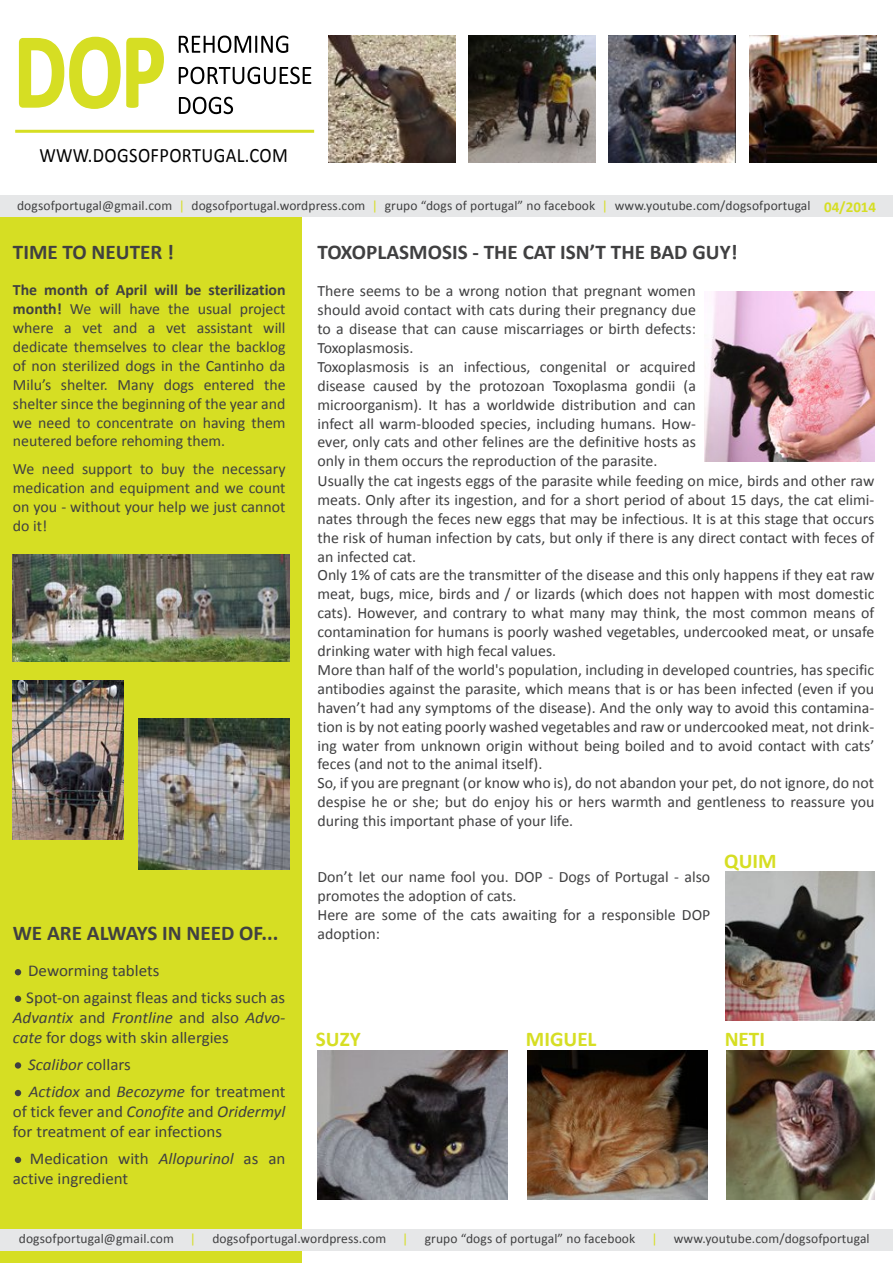
<style>
.page{position:relative;width:893px;height:1263px;background:#fff}
.page>*{position:absolute;margin:0;border:0;box-sizing:border-box;transform-origin:0 0}
.t1{font:700 21px "Calibri";color:#404041}
.t2{font:700 21px "Calibri";color:#d6de23}
.t3{font:20.55px "Calibri";letter-spacing:.02em;color:#000;scale:.9 1}
.t4{font:16.5px/19.8px "Calibri";color:#404041}
.t5{font:italic 16.5px/27px "Calibri";color:#404041}
.t6{font:15.75px/18.9px "Calibri";color:#404041;text-align:justify}
.t7{font:13.5px "Calibri";letter-spacing:.01em;color:#404041}
.s1{color:#d6de23}
.s2{font-weight:700;font-size:15px;color:#d6de23}
.s3{font-weight:700}
.s4{font-style:italic}
.s5{font-style:normal}
</style>
<div class="page">
<div style="left:0;top:217px;width:302px;height:1046px;background:#d6de23"></div>
<svg style="left:18px;top:36px;width:146px;height:73px"></svg>
<svg style="left:179px;top:36px;width:109px;height:17px"></svg>
<svg style="left:179px;top:97px;width:54px;height:17px"></svg>
<svg style="left:179px;top:67px;width:132px;height:17px"></svg>
<hr style="left:15px;top:130px;width:299px;height:3px;background:#d6de23">
<div style="left:0;top:196px;width:893px;height:21px;background:#e6e7e8"></div>
<div style="left:0;top:1229px;width:893px;height:21px;background:#e6e7e8"></div>
<svg style="left:15px;top:996px;width:6px;height:6px"></svg>
<svg style="left:15px;top:969px;width:6px;height:6px"></svg>
<div style="left:15px;top:1062px;width:6px;height:7px;background:#404041;border-radius:50%"></div>
<svg style="left:15px;top:1090px;width:6px;height:6px"></svg>
<svg style="left:15px;top:1157px;width:6px;height:6px"></svg>
<img style="left:13px;top:680px;width:110px;height:159px">
<img style="left:139px;top:719px;width:150px;height:150px">
<img style="left:13px;top:555px;width:276px;height:106px">
<img style="left:469px;top:35px;width:127px;height:127px">
<img style="left:328px;top:35px;width:128px;height:127px">
<img style="left:749px;top:35px;width:127px;height:127px">
<img style="left:608px;top:35px;width:127px;height:127px">
<img style="left:704px;top:292px;width:171px;height:170px">
<img style="left:726px;top:872px;width:148px;height:148px">
<img style="left:317px;top:1050px;width:191px;height:149px">
<img style="left:527px;top:1050px;width:181px;height:149px">
<img style="left:726px;top:1051px;width:148px;height:148px">
<h2 class="t3" style="left:39px;top:142px;width:278px">WWW.DOGSOFPORTUGAL.COM</h2>
<p class="t7" style="left:17px;top:197px;width:861px">dogsofportugal@gmail.com <span class="s1">|</span> dogsofportugal.wordpress.com <span class="s1">|</span> grupo “dogs of portugal” no facebook <span class="s1">|</span> www.youtube.com/dogsofportugal <span class="s2">04/2014</span></p>
<h1 class="t1" style="left:13px;top:239px;width:163px">TIME TO NEUTER !</h1>
<p class="t6" style="left:13px;top:281px;width:274px"><span class="s3">The month of April will be sterilization month!</span> We will have the usual project where a vet and a vet assistant will dedicate themselves to clear the backlog of non sterilized dogs in the Cantinho da Milu’s shelter. Many dogs entered the shelter since the beginning of the year and we need to concentrate on having them neutered before rehoming them.</p>
<p class="t6" style="left:13px;top:460px;width:274px">We need support to buy the necessary medication and equipment and we count on you - without your help we just cannot do it!</p>
<h1 class="t1" style="left:13px;top:920px;width:267px">WE ARE ALWAYS IN NEED OF...</h1>
<p class="t4" style="left:26px;top:957px;width:261px;line-height:27px">Deworming tablets<br>Spot-on against fleas and ticks such as</p>
<p class="t4" style="left:13px;top:1008px;width:274px"><span class="s4">Advantix</span> and <span class="s4">Frontline</span> and also <span class="s4">Advo&shy;cate</span> for dogs with skin allergies</p>
<p class="t5" style="left:28px;top:1050px;width:259px">Scalibor <span class="s5">collars<br></span>Actidox <span class="s5">and</span> Becozyme <span class="s5">for treatment</span></p>
<p class="t4" style="left:13px;top:1101px;width:274px">of tick fever and <span class="s4">Conofite</span> and <span class="s4">Oridermyl </span>for treatment of ear infections</p>
<p class="t4" style="left:13px;top:1148px;width:274px;text-indent:17px">Medication with <span class="s4">Allopurinol</span> as an active ingredient</p>
<h1 class="t1" style="left:317px;top:239px;width:422px">TOXOPLASMOSIS - THE CAT ISN’T THE BAD GUY!</h1>
<p class="t6" style="left:317px;top:282px;width:558px;text-align:left">There seems to be a wrong notion that pregnant women<br>should avoid contact with cats during their pregnancy due<br>to a disease that can cause miscarriages or birth defects:<br>Toxoplasmosis.<br>Toxoplasmosis is an infectious, congenital or acquired<br>disease caused by the protozoan Toxoplasma gondii (a<br>microorganism). It has a worldwide distribution and can<br>infect all warm-blooded species, including humans. How-<br>ever, only cats and other felines are the definitive hosts as<br>only in them occurs the reproduction of the parasite.<br>Usually the cat ingests eggs of the parasite while feeding on mice, birds and other raw meats. Only after its ingestion, and for a short period of about 15 days, the cat elimi&shy;nates through the feces new eggs that may be infectious. It is at this stage that occurs the risk of human infection by cats, but only if there is any direct contact with feces of an infected cat.<br>Only 1% of cats are the transmitter of the disease and this only happens if they eat raw meat, bugs, mice, birds and / or lizards (which does not happen with most domestic cats). However, and contrary to what many may think, the most common means of contamination for humans is poorly washed vegetables, undercooked meat, or unsafe drinking water with high fecal values.<br>More than half of the world's population, including in developed countries, has specific antibodies against the parasite, which means that is or has been infected (even if you haven’t had any symptoms of the disease). And the only way to avoid this contamina&shy;tion is by not eating poorly washed vegetables and raw or undercooked meat, not drink&shy;ing water from unknown origin without being boiled and to avoid contact with cats’ feces (and not to the animal itself).<br>So, if you are pregnant (or know who is), do not abandon your pet, do not ignore, do not despise he or she; but do enjoy his or hers warmth and gentleness to reassure you during this important phase of your life.</p>
<p class="t6" style="left:317px;top:868px;width:394px;text-align:left">Don’t let our name fool you. DOP - Dogs of Portugal - also promotes the adoption of cats.<br>Here are some of the cats awaiting for a responsible DOP adoption:</p>
<h1 class="t2" style="left:724px;top:847px;width:54px">QUIM</h1>
<h1 class="t2" style="left:316px;top:1025px;width:46px">SUZY</h1>
<h1 class="t2" style="left:526px;top:1025px;width:72px">MIGUEL</h1>
<h1 class="t2" style="left:725px;top:1025px;width:42px">NETI</h1>
<p class="t7" style="left:19px;top:1230px;width:852px">dogsofportugal@gmail.com <span class="s1">|</span> dogsofportugal.wordpress.com <span class="s1">|</span> grupo “dogs of portugal” no facebook <span class="s1">|</span> www.youtube.com/dogsofportugal</p>
</div>
